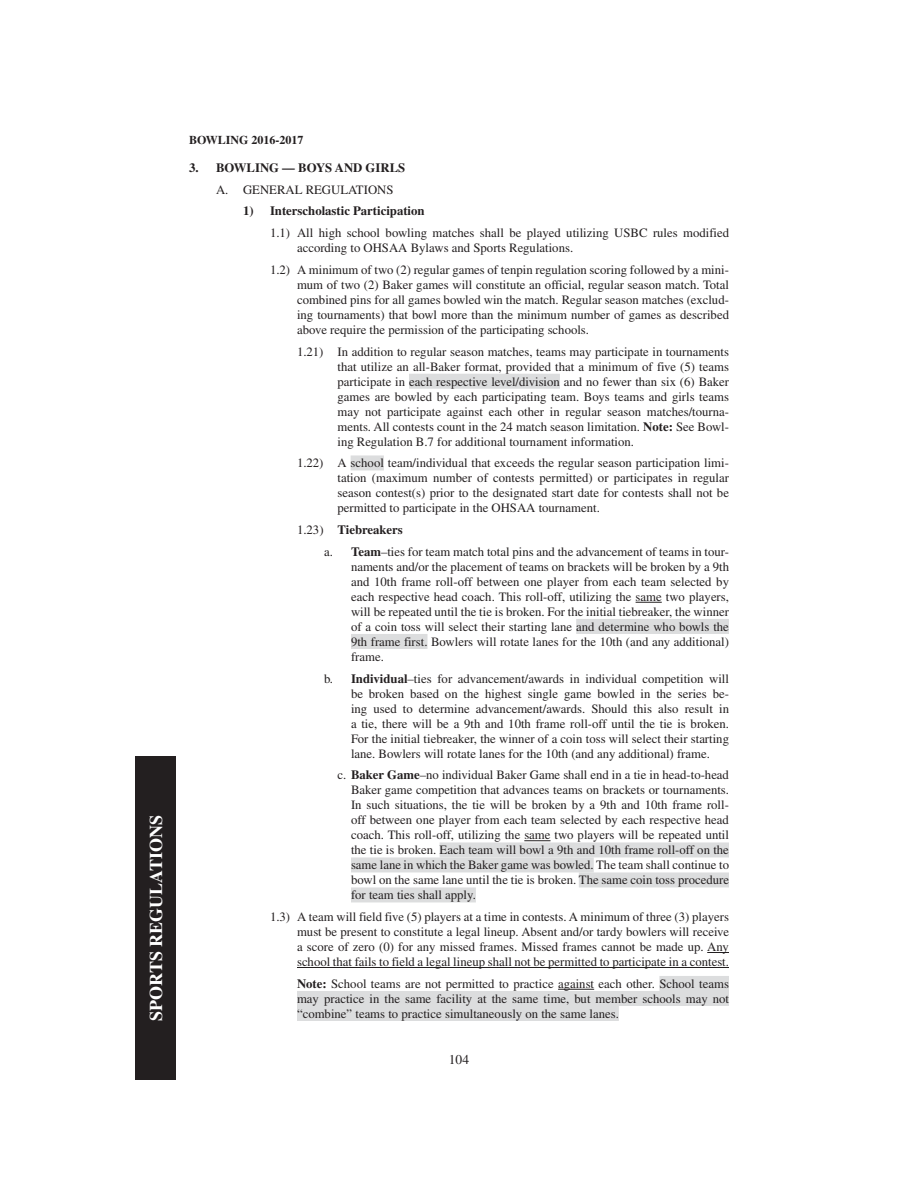
<style>
.page{position:relative;width:918px;height:1188px;background:#fff}
.page>*{position:absolute;margin:0;border:0;box-sizing:border-box;transform-origin:0 0}
.t1{font:700 18px "Times";color:#fff}
.t2{font:13.5px "Times";color:#231f20}
.t3{font:12.75px/15px "Times";color:#231f20;text-align:justify}
.t4{font:700 12.75px "Times";color:#231f20}
.t5{font:700 12px "Times";color:#231f20}
.s1{font-weight:700}
</style>
<div class="page">
<div style="left:135px;top:756px;width:41px;height:324px;background:#231f20"></div>
<div style="left:409px;top:374px;width:151px;height:15px;background:#dcddde"></div>
<div style="left:351px;top:455px;width:33px;height:15px;background:#dcddde"></div>
<svg style="left:636px;top:602px;width:26px;height:1px"></svg>
<div style="left:576px;top:619px;width:153px;height:15px;background:#dcddde"></div>
<div style="left:351px;top:634px;width:77px;height:15px;background:#dcddde"></div>
<svg style="left:524px;top:840px;width:27px;height:1px"></svg>
<div style="left:440px;top:842px;width:289px;height:15px;background:#dcddde"></div>
<div style="left:351px;top:857px;width:243px;height:15px;background:#dcddde"></div>
<div style="left:579px;top:872px;width:150px;height:15px;background:#dcddde"></div>
<div style="left:351px;top:887px;width:125px;height:15px;background:#dcddde"></div>
<svg style="left:707px;top:952px;width:22px;height:1px"></svg>
<hr style="left:297px;top:967px;width:432px;height:1px;background:#231f20">
<hr style="left:558px;top:989px;width:36px;height:1px;background:#231f20">
<div style="left:659px;top:976px;width:70px;height:15px;background:#dcddde"></div>
<div style="left:297px;top:991px;width:432px;height:15px;background:#dcddde"></div>
<div style="left:297px;top:1006px;width:322px;height:15px;background:#dcddde"></div>
<h1 class="t1" style="left:150px;top:1021px;width:207px;rotate:-90deg">SPORTS REGULATIONS</h1>
<p class="t5" style="left:189px;top:136px;width:116px">BOWLING 2016-2017</p>
<p class="t4" style="left:189px;top:163px;width:218px">3. BOWLING — BOYS AND GIRLS</p>
<p class="t3" style="left:216px;top:183px;width:179px">A. GENERAL REGULATIONS</p>
<p class="t4" style="left:243px;top:207px;width:183px">1) Interscholastic Participation</p>
<p class="t3" style="left:297px;top:227px;width:434px;text-indent:-27px">1.1) All high school bowling matches shall be played utilizing USBC rules modified according to OHSAA Bylaws and Sports Regulations.</p>
<p class="t3" style="left:297px;top:263px;width:434px;text-indent:-27px">1.2) A minimum of two (2) regular games of tenpin regulation scoring followed by a mini&shy;mum of two (2) Baker games will constitute an official, regular season match. Total combined pins for all games bowled win the match. Regular season matches (exclud&shy;ing tournaments) that bowl more than the minimum number of games as described above require the permission of the participating schools.</p>
<p class="t3" style="left:338px;top:345px;width:393px;text-indent:-40px">1.21) In addition to regular season matches, teams may participate in tournaments that utilize an all-Baker format, provided that a minimum of five (5) teams participate in each respective level/division and no fewer than six (6) Baker games are bowled by each participating team. Boys teams and girls teams may not participate against each other in regular season matches/tourna&shy;ments. All contests count in the 24 match season limitation. <span class="s1">Note:</span> See Bowl&shy;ing Regulation B.7 for additional tournament information.</p>
<p class="t3" style="left:338px;top:457px;width:393px;text-indent:-41px">1.22) A school team/individual that exceeds the regular season participation limi&shy;tation (maximum number of contests permitted) or participates in regular season contest(s) prior to the designated start date for contests shall not be permitted to participate in the OHSAA tournament.</p>
<p class="t3" style="left:324px;top:520px;width:407px;line-height:21.8px;text-indent:-27px">1.23) <span class="s1">Tiebreakers<br></span>a. <span class="s1">Team</span>–ties for team match total pins and the advancement of teams in tour-</p>
<p class="t3" style="left:351px;top:560px;width:380px">naments and/or the placement of teams on brackets will be broken by a 9th and 10th frame roll-off between one player from each team selected by each respective head coach. This roll-off, utilizing the same two players, will be repeated until the tie is broken. For the initial tiebreaker, the winner of a coin toss will select their starting lane and determine who bowls the 9th frame first. Bowlers will rotate lanes for the 10th (and any additional) frame.</p>
<p class="t3" style="left:351px;top:672px;width:380px;text-indent:-27px">b. <span class="s1">Individual</span>–ties for advancement/awards in individual competition will be broken based on the highest single game bowled in the series be&shy;ing used to determine advancement/awards. Should this also result in a tie, there will be a 9th and 10th frame roll-off until the tie is broken.<br>For the initial tiebreaker, the winner of a coin toss will select their starting lane. Bowlers will rotate lanes for the 10th (and any additional) frame.</p>
<p class="t3" style="left:351px;top:769px;width:380px;text-indent:-14px">c. <span class="s1">Baker Game</span>–no individual Baker Game shall end in a tie in head-to-head Baker game competition that advances teams on brackets or tournaments.<br>In such situations, the tie will be broken by a 9th and 10th frame roll&shy;off between one player from each team selected by each respective head coach. This roll-off, utilizing the same two players will be repeated until the tie is broken. Each team will bowl a 9th and 10th frame roll-off on the same lane in which the Baker game was bowled. The team shall continue to bowl on the same lane until the tie is broken. The same coin toss procedure for team ties shall apply.</p>
<p class="t3" style="left:297px;top:910px;width:434px;text-indent:-27px">1.3) A team will field five (5) players at a time in contests. A minimum of three (3) players must be present to constitute a legal lineup. Absent and/or tardy bowlers will receive a score of zero (0) for any missed frames. Missed frames cannot be made up. Any school that fails to field a legal lineup shall not be permitted to participate in a contest.</p>
<p class="t3" style="left:297px;top:977px;width:434px"><span class="s1">Note:</span> School teams are not permitted to practice against each other. School teams may practice in the same facility at the same time, but member schools may not “combine” teams to practice simultaneously on the same lanes.</p>
<p class="t2" style="left:449px;top:1054px;width:22px">104</p>
</div>
